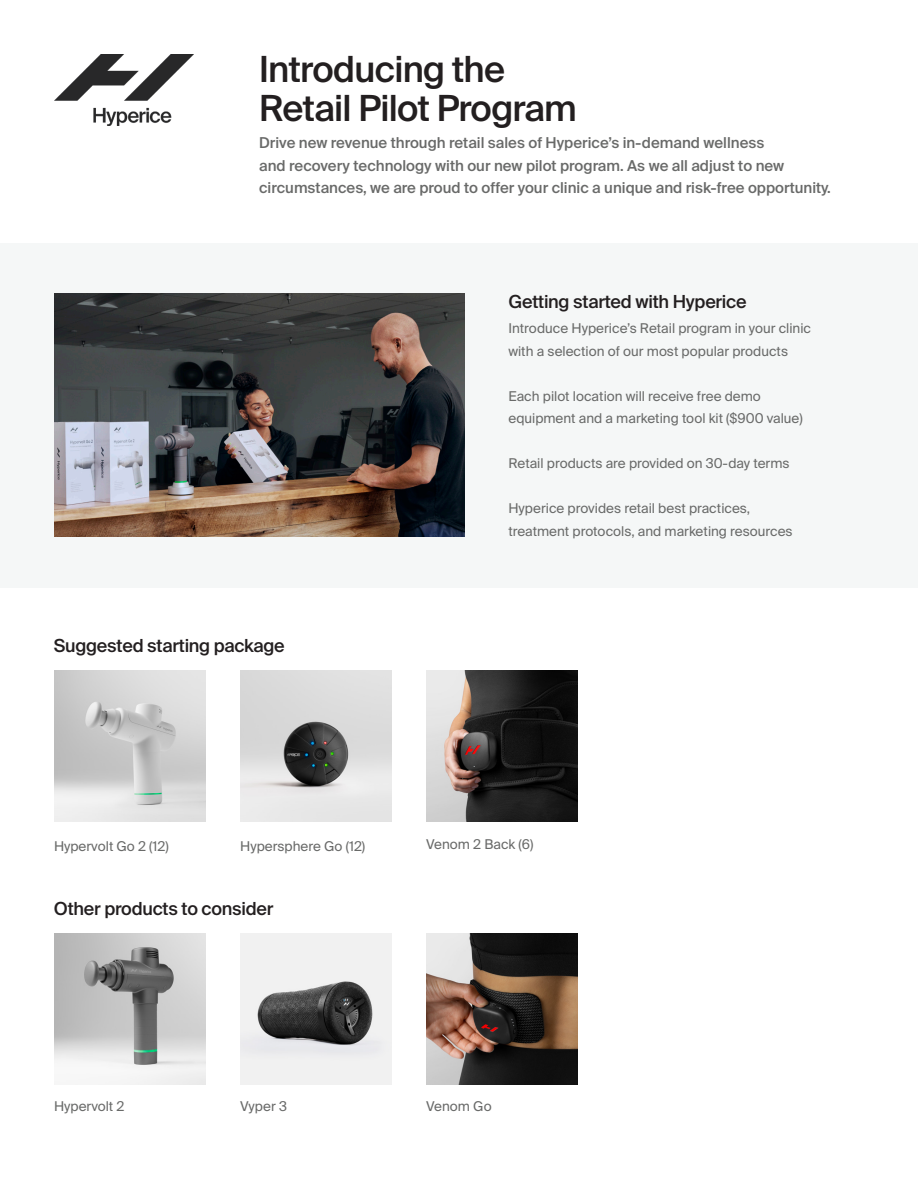
<style>
.page{position:relative;width:918px;height:1188px;background:#fff}
.page>*{position:absolute;margin:0;border:0;box-sizing:border-box;transform-origin:0 0}
.t1{font:500 36px "Suisse Intl";letter-spacing:-.02em;color:#231f20}
.t2{font:500 18px "Suisse Intl";letter-spacing:-.015em;color:#231f20}
.t3{font:500 15px "Suisse Intl";color:#696a69}
.t4{font:13.5px/22.5px "Suisse Intl";color:#696a69}
</style>
<div class="page">
<div style="left:0;top:244px;width:918px;height:344px;background:#f5f7f7"></div>
<img style="left:54px;top:54px;width:139px;height:72px">
<img style="left:54px;top:294px;width:410px;height:243px">
<img style="left:54px;top:670px;width:151px;height:152px">
<img style="left:54px;top:933px;width:151px;height:151px">
<img style="left:240px;top:670px;width:151px;height:152px">
<img style="left:240px;top:933px;width:151px;height:151px">
<img style="left:426px;top:670px;width:152px;height:152px">
<img style="left:426px;top:933px;width:152px;height:151px">
<p class="t1" style="left:259px;top:48px;width:247px">Introducing the</p>
<p class="t1" style="left:259px;top:87px;width:319px">Retail Pilot Program</p>
<p class="t3" style="left:259px;top:134px;width:507px">Drive new revenue through retail sales of Hyperice’s in-demand wellness</p>
<p class="t3" style="left:259px;top:157px;width:527px">and recovery technology with our new pilot program. As we all adjust to new</p>
<p class="t3" style="left:259px;top:179px;width:573px">circumstances, we are proud to offer your clinic a unique and risk-free opportunity.</p>
<p class="t2" style="left:508px;top:291px;width:240px">Getting started with Hyperice</p>
<p class="t2" style="left:54px;top:635px;width:232px">Suggested starting package</p>
<p class="t4" style="left:508px;top:317px;width:304px">Introduce Hyperice’s Retail program in your clinic with a selection of our most popular products</p>
<p class="t4" style="left:508px;top:385px;width:254px">Each pilot location will receive free demo</p>
<p class="t4" style="left:508px;top:407px;width:296px">equipment and a marketing tool kit ($900 value)</p>
<p class="t4" style="left:508px;top:452px;width:283px">Retail products are provided on 30-day terms</p>
<p class="t4" style="left:508px;top:497px;width:243px">Hyperice provides retail best practices,</p>
<p class="t4" style="left:508px;top:520px;width:286px">treatment protocols, and marketing resources</p>
<p class="t4" style="left:54px;top:835px;width:116px">Hypervolt Go 2 (12)</p>
<p class="t4" style="left:240px;top:835px;width:127px">Hypersphere Go (12)</p>
<p class="t2" style="left:54px;top:898px;width:221px">Other products to consider</p>
<p class="t4" style="left:426px;top:833px;width:109px">Venom 2 Back (6)</p>
<p class="t4" style="left:54px;top:1095px;width:72px">Hypervolt 2</p>
<p class="t4" style="left:240px;top:1095px;width:48px">Vyper 3</p>
<p class="t4" style="left:426px;top:1095px;width:67px">Venom Go</p>
</div>
